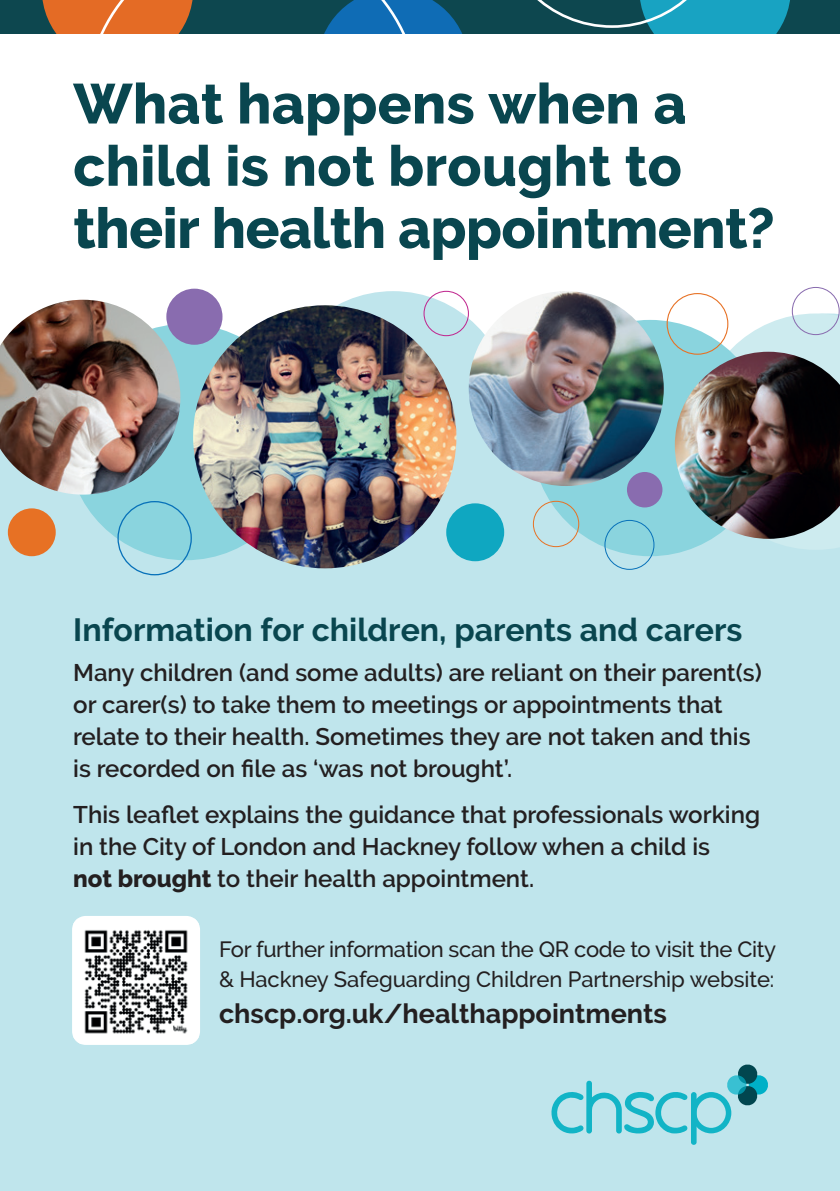
<style>
.page{position:relative;width:840px;height:1191px;background:#fff}
.page>*{position:absolute;margin:0;border:0;box-sizing:border-box;transform-origin:0 0}
.t1{font:800 56.2px/62.2px "Raleway";letter-spacing:.005em;color:#09464f}
.t2{font:700 32px "Raleway";color:#09464f}
.t3{font:700 27px "Raleway";color:#231f20}
.t4{font:600 24px/32px "Raleway";color:#231f20}
.t5{font:500 22px/30px "Raleway";letter-spacing:-.015em;color:#231f20}
.s1{font-weight:800}
</style>
<div class="page">
<div style="left:0;top:416px;width:839px;height:775px;background:#bfe5ec"></div>
<svg style="left:0;top:0;width:839px;height:34px;background:#37646c"></svg>
<div style="left:67px;top:324px;width:236px;height:236px;background:#8ad4de;border-radius:50%"></div>
<div style="left:274px;top:291px;width:237px;height:236px;background:#bfe5ec;border-radius:50%"></div>
<svg style="left:697px;top:313px;width:142px;height:237px"></svg>
<div style="left:531px;top:320px;width:236px;height:236px;background:#8ad4de;border-radius:50%"></div>
<div style="left:666px;top:293px;width:62px;height:62px;border:1px solid #e77124;border-radius:50%"></div>
<div style="left:626px;top:472px;width:36px;height:35px;background:#896caf;border-radius:50%"></div>
<div style="left:791px;top:287px;width:48px;height:48px;border:1px solid #896caf;border-radius:50%"></div>
<div style="left:423px;top:291px;width:45px;height:45px;border:1px solid #c0278f;border-radius:50%"></div>
<div style="left:166px;top:289px;width:56px;height:56px;background:#896caf;border-radius:50%"></div>
<div style="left:8px;top:508px;width:48px;height:48px;background:#e77124;border-radius:50%"></div>
<div style="left:532px;top:501px;width:47px;height:46px;border:1px solid #e77124;border-radius:50%"></div>
<div style="left:117px;top:501px;width:75px;height:74px;border:1px solid #0771b9;border-radius:50%"></div>
<div style="left:604px;top:520px;width:50px;height:50px;border:1px solid #0771b9;border-radius:50%"></div>
<img style="left:0;top:300px;width:180px;height:194px">
<img style="left:193px;top:305px;width:263px;height:263px;border-radius:131px">
<img style="left:468px;top:291px;width:195px;height:195px;border-radius:97px">
<img style="left:674px;top:352px;width:165px;height:187px">
<div style="left:446px;top:503px;width:58px;height:58px;background:#0fa7c1;border-radius:50%"></div>
<div style="left:72px;top:916px;width:128px;height:129px;background:#fff;border-radius:14px"></div>
<img style="left:73px;top:918px;width:126px;height:126px">
<div style="left:690px;top:1092px;width:6px;height:52px;background:#12b4c6;border-radius:3px"></div>
<svg style="left:551px;top:1064px;width:217px;height:69px"></svg>
<h1 class="t1" style="left:73px;top:73px;width:702px">What happens when a child is not brought to their health appointment?</h1>
<h2 class="t2" style="left:73px;top:611px;width:670px">Information for children, parents and carers</h2>
<p class="t4" style="left:73px;top:657px;width:689px">Many children (and some adults) are reliant on their parent(s) or carer(s) to take them to meetings or appointments that relate to their health. Sometimes they are not taken and this is recorded on file as ‘was not brought’.</p>
<p class="t4" style="left:73px;top:799px;width:688px">This leaflet explains the guidance that professionals working in the City of London and Hackney follow when a child is<br><span class="s1">not brought</span> to their health appointment.</p>
<p class="t5" style="left:219px;top:933px;width:558px">For further information scan the QR code to visit the City &amp; Hackney Safeguarding Children Partnership website:</p>
<p class="t3" style="left:219px;top:998px;width:449px">chscp.org.uk/healthappointments</p>
</div>
